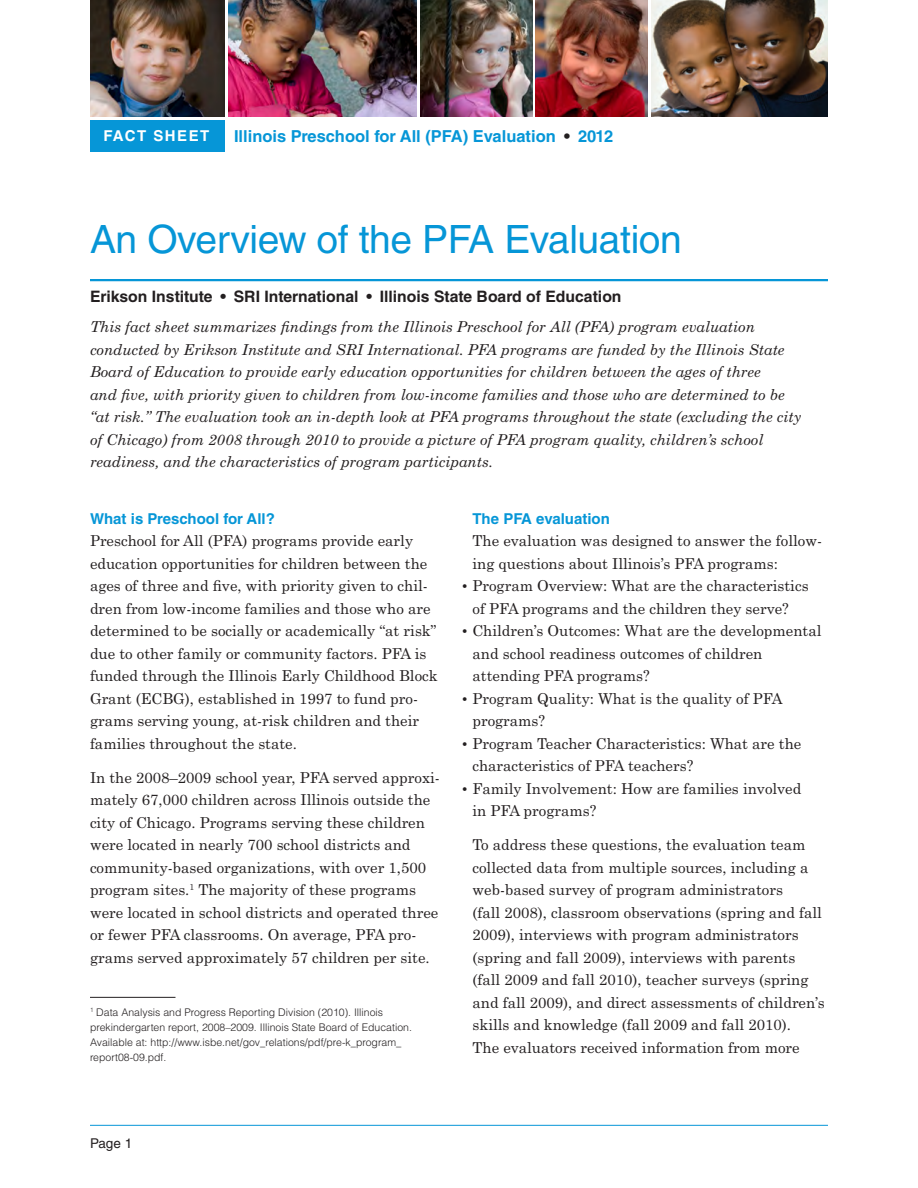
<style>
.page{position:relative;width:918px;height:1188px;background:#fff}
.page>*{position:absolute;margin:0;border:0;box-sizing:border-box;transform-origin:0 0}
.t1{font:39px "Helvetica LT Std";letter-spacing:-.01em;color:#0696d7}
.t2{font:700 16.5px "Helvetica LT Std";color:#0696d7}
.t3{font:700 15.75px "Helvetica LT Std";color:#231f20}
.t4{font:15px/22.5px "Century Schoolbook";color:#231f20}
.t5{font:italic 15px/22.5px "Century Schoolbook";color:#231f20}
.A_head_ISBE_HB_blue{font:700 15px "Helvetica LT Std";color:#0696d7}
.t6{font:700 15px "Helvetica LT Std";letter-spacing:.1em;color:#fff}
.t7{font:13.5px "Helvetica LT Std";color:#231f20}
.t8{font:300 10.5px/15px "Helvetica LT Std";color:#231f20}
.s1{color:#231f20}
.s2{font-family:"Times New Roman"}
</style>
<div class="page">
<hr style="left:90px;top:997px;width:86px;height:1px;background:#231f20">
<hr style="left:90px;top:279px;width:738px;height:2px;background:#0696d7">
<img style="left:228px;top:0;width:189px;height:117px">
<img style="left:90px;top:0;width:135px;height:117px">
<img style="left:420px;top:0;width:112px;height:117px">
<img style="left:536px;top:0;width:112px;height:117px">
<img style="left:651px;top:0;width:177px;height:117px">
<div style="left:90px;top:120px;width:135px;height:32px;background:#0696d7"></div>
<hr style="left:90px;top:1125px;width:738px;height:1px;background:#0696d7">
<p class="t6" style="left:104px;top:127px;width:107px">FACT SHEET</p>
<p class="t2" style="left:234px;top:126px;width:381px">Illinois Preschool for All (PFA) Evaluation <span class="s1">•</span> 2012</p>
<p class="t1" style="left:90px;top:217px;width:593px">An Overview of the PFA Evaluation</p>
<p class="t3" style="left:90px;top:287px;width:533px">Erikson Institute • SRI International • Illinois State Board of Education</p>
<p class="t5" style="left:90px;top:315px;width:713px">This fact sheet summarizes findings from the Illinois Preschool for All (PFA) program evaluation conducted by Erikson Institute and SRI International. PFA programs are funded by the Illinois State Board of Education to provide early education opportunities for children between the ages of three<br>and five, with priority given to children from low-income families and those who are determined to be “at risk.” The evaluation took an in-depth look at PFA programs throughout the state (excluding the city of Chicago) from 2008 through 2010 to provide a picture of PFA program quality, children’s school readiness, and the characteristics of program participants.</p>
<p class="A_head_ISBE_HB_blue" style="left:90px;top:509px;width:186px">What is Preschool for All?</p>
<p class="t4" style="left:90px;top:529px;width:349px">Preschool for All (PFA) programs provide early education opportunities for children between the ages of three and five, with priority given to chil&shy;dren from low-income families and those who are determined to be socially or academically “at risk” due to other family or community factors. PFA is funded through the Illinois Early Childhood Block Grant (ECBG), established in 1997 to fund pro&shy;grams serving young, at-risk children and their families throughout the state.</p>
<p class="t4" style="left:90px;top:766px;width:351px">In the 2008–2009 school year, PFA served approxi&shy;mately 67,000 children across Illinois outside the city of Chicago. Programs serving these children were located in nearly 700 school districts and community-based organizations, with over 1,500 program sites.<sup>1</sup> The majority of these programs were located in school districts and operated three or fewer PFA classrooms. On average, PFA pro&shy;grams served approximately 57 children per site.</p>
<p class="t8" style="left:90px;top:1004px;width:323px"><sup>1</sup> Data Analysis and Progress Reporting Division (2010). Illinois prekindergarten report, 2008–2009. Illinois State Board of Education.<br>Available at: http://www.isbe.net/gov_relations/pdf/pre-k_program_ report08-09.pdf.</p>
<p class="A_head_ISBE_HB_blue" style="left:473px;top:509px;width:139px">The PFA evaluation</p>
<p class="t4" style="left:473px;top:529px;width:351px">The evaluation was designed to answer the follow&shy;ing questions about Illinois’s PFA programs:</p>
<p class="t4" style="left:473px;top:574px;width:338px;text-indent:-10px"><span class="s2">•</span> Program Overview: What are the characteristics of PFA programs and the children they serve?</p>
<p class="t4" style="left:473px;top:619px;width:350px;text-indent:-10px"><span class="s2">•</span> Children’s Outcomes: What are the developmental and school readiness outcomes of children attending PFA programs?</p>
<p class="t4" style="left:473px;top:687px;width:312px;text-indent:-10px"><span class="s2">•</span> Program Quality: What is the quality of PFA programs?</p>
<p class="t4" style="left:473px;top:732px;width:330px;text-indent:-10px"><span class="s2">•</span> Program Teacher Characteristics: What are the characteristics of PFA teachers?</p>
<p class="t4" style="left:473px;top:777px;width:330px;text-indent:-10px"><span class="s2">•</span> Family Involvement: How are families involved in PFA programs?</p>
<p class="t4" style="left:473px;top:833px;width:354px">To address these questions, the evaluation team collected data from multiple sources, including a web-based survey of program administrators<br>(fall 2008), classroom observations (spring and fall 2009), interviews with program administrators (spring and fall 2009), interviews with parents (fall 2009 and fall 2010), teacher surveys (spring and fall 2009), and direct assessments of children’s skills and knowledge (fall 2009 and fall 2010).<br>The evaluators received information from more</p>
<p class="t7" style="left:90px;top:1136px;width:44px">Page 1</p>
</div>
